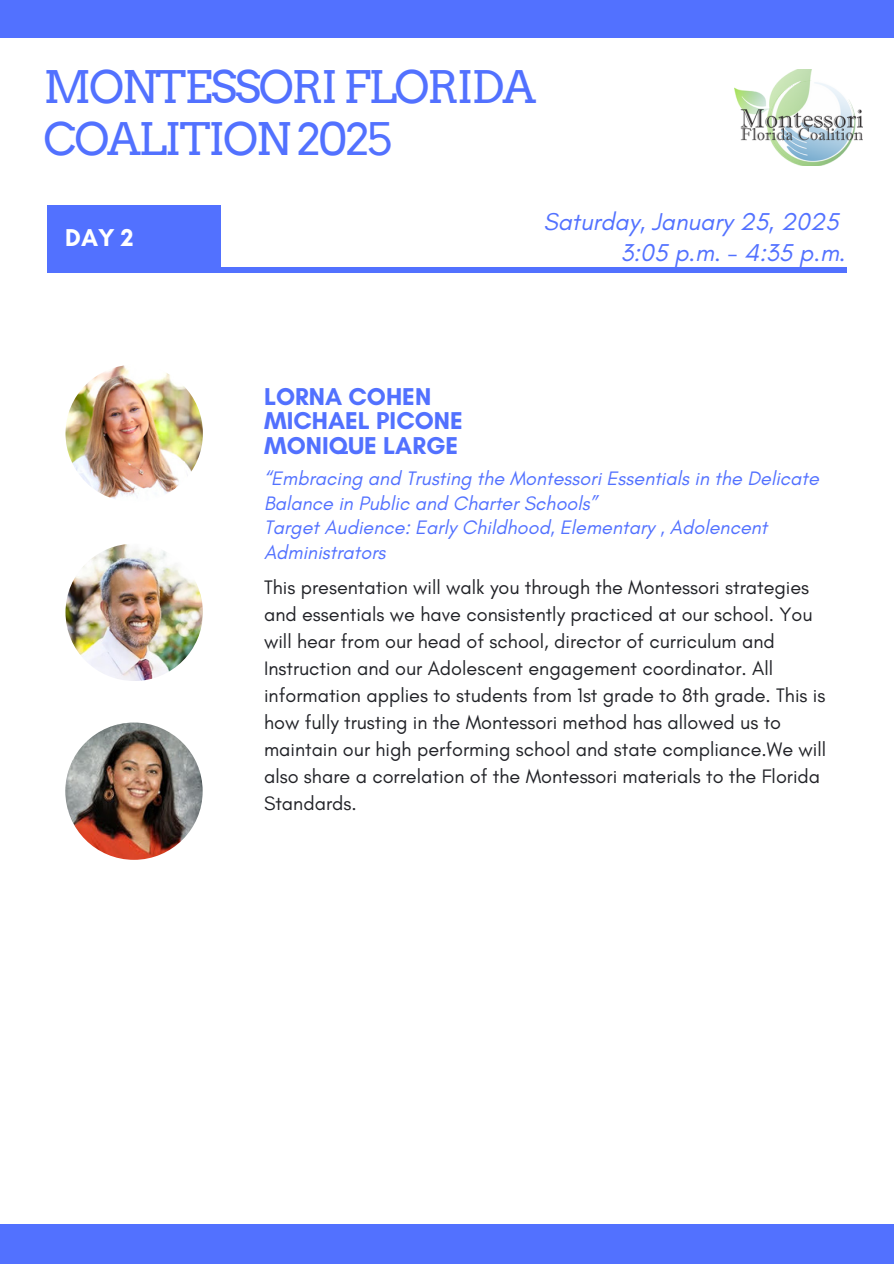
<style>
.page{position:relative;width:894px;height:1264px;background:#fff}
.page>*{position:absolute;margin:0;border:0;box-sizing:border-box;transform-origin:0 0}
.t1{font:44.85px/51.8px "Arvo";letter-spacing:-.05em;color:#5271ff}
.t2{font:italic 24.75px/31.5px "Glacial Indifference";color:#5271ff;text-align:right}
.t3{font:700 24.75px/24.8px "Glacial Indifference";color:#5271ff}
.t4{font:700 24.75px "Glacial Indifference";color:#fff}
.t5{font:19.8px/27px "Glacial Indifference";color:#212227}
.t6{font:italic 19.8px/24.8px "Glacial Indifference";color:#5271ff}
</style>
<div class="page">
<div style="left:48px;top:268px;width:798px;height:5px;background:#5271ff"></div>
<div style="left:47px;top:205px;width:174px;height:68px;background:#5271ff"></div>
<img style="left:734px;top:69px;width:128px;height:97px">
<img style="left:65px;top:365px;width:138px;height:137px;border-radius:50%">
<img style="left:65px;top:543px;width:138px;height:138px;border-radius:50%">
<div style="left:0;top:1224px;width:893px;height:39px;background:#5271ff"></div>
<div style="left:0;top:0;width:893px;height:38px;background:#5271ff"></div>
<img style="left:65px;top:722px;width:137px;height:137px;border-radius:50%">
<h2 class="t1" style="left:44px;top:61px;width:494px">MONTESSORI FLORIDA<br>COALITION 2025</h2>
<h3 class="t4" style="left:65px;top:223px;width:70px">DAY 2</h3>
<p class="t2" style="left:543px;top:205px;width:303px">Saturday, January 25, 2025<br>3:05 p.m. - 4:35 p.m.</p>
<p class="t3" style="left:264px;top:383px;width:200px">LORNA COHEN<br>MICHAEL PICONE<br>MONIQUE LARGE</p>
<p class="t6" style="left:264px;top:465px;width:556px">“Embracing and Trusting the Montessori Essentials in the Delicate<br>Balance in Public and Charter Schools”</p>
<h2 class="t6" style="left:264px;top:515px;width:505px">Target Audience: Early Childhood, Elementary , Adolencent<br>Administrators</h2>
<p class="t5" style="left:264px;top:573px;width:563px">This presentation will walk you through the Montessori strategies and essentials we have consistently practiced at our school. You will hear from our head of school, director of curriculum and Instruction and our Adolescent engagement coordinator. All information applies to students from 1st grade to 8th grade. This is how fully trusting in the Montessori method has allowed us to maintain our high performing school and state compliance.We will also share a correlation of the Montessori materials to the Florida Standards.</p>
</div>
